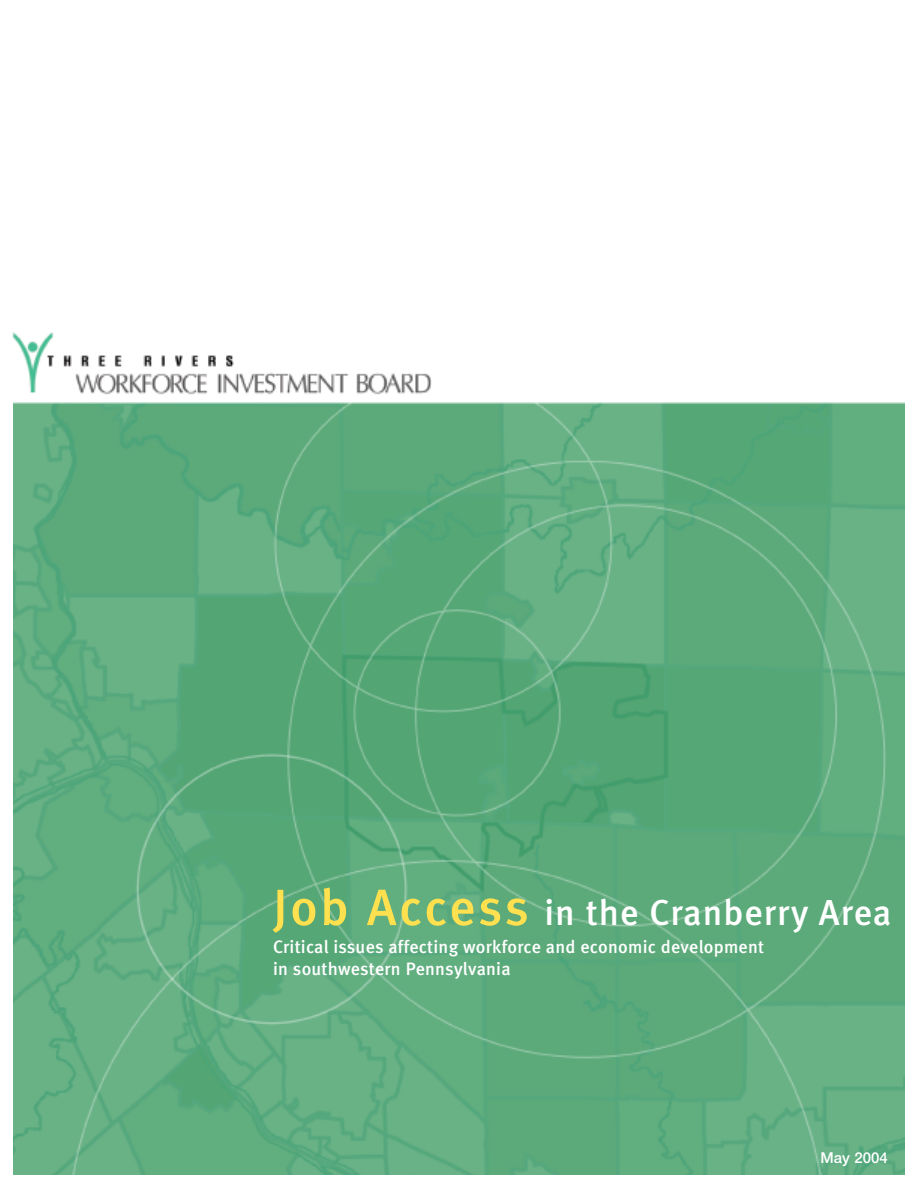
<style>
.page{position:relative;width:918px;height:1188px;background:#fff}
.page>*{position:absolute;margin:0;border:0;box-sizing:border-box;transform-origin:0 0}
.t1{font:500 36px "Meta";letter-spacing:.03em;color:#fff}
.t2{font:500 18px/21.6px "Meta";letter-spacing:.015em;color:#fff}
.t3{font:500 15px "Helvetica Neue";color:#fff}
.s1{font-size:51px;color:#ffe04e}
</style>
<div class="page">
<img style="left:14px;top:402px;width:890px;height:772px">
<img style="left:12px;top:332px;width:420px;height:63px">
<h1 class="t1" style="left:273px;top:899px;width:620px"><span class="s1">Job Access</span> in the Cranberry Area</h1>
<p class="t2" style="left:273px;top:938px;width:493px">Critical issues affecting workforce and economic development in southwestern Pennsylvania</p>
<p class="t3" style="left:821px;top:1153px;width:69px">May 2004</p>
</div>
